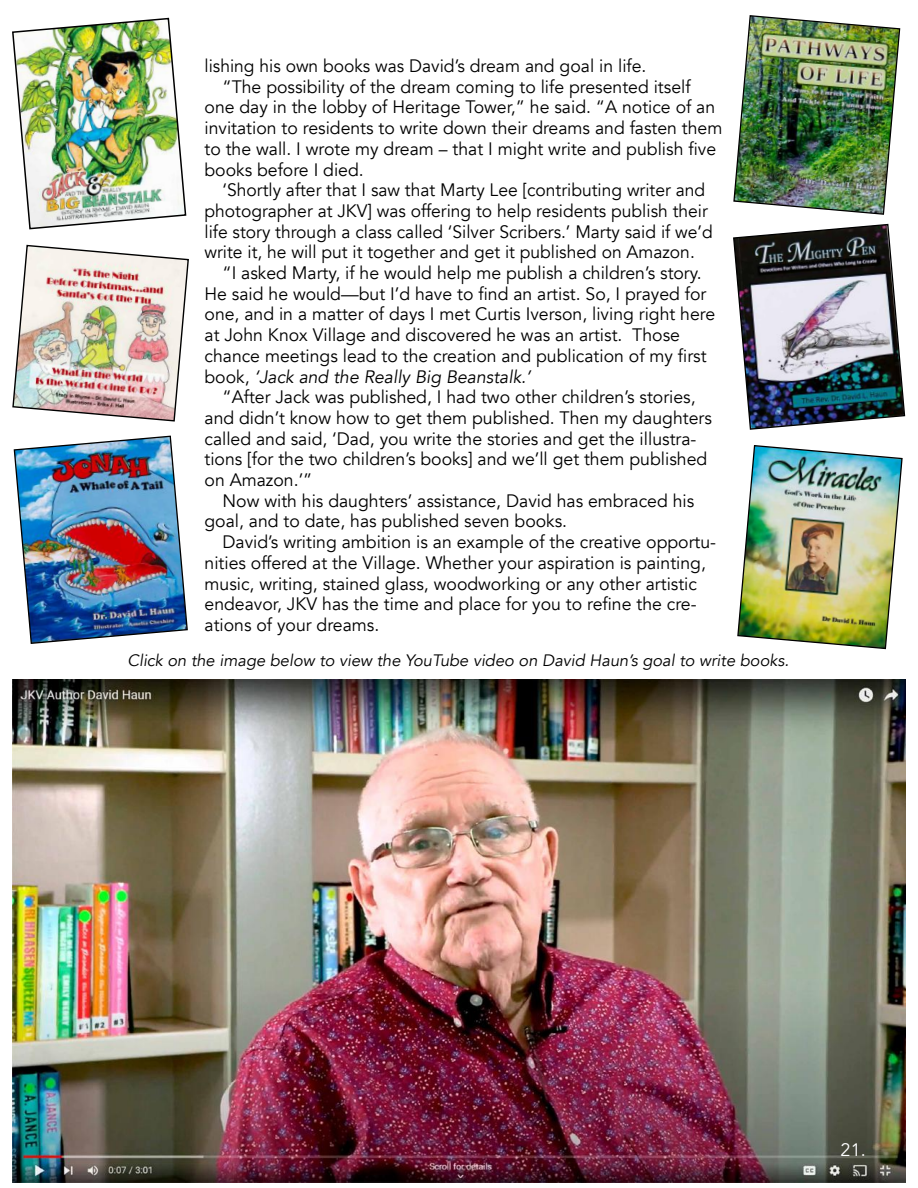
<style>
.page{position:relative;width:918px;height:1188px;background:#fff}
.page>*{position:absolute;margin:0;border:0;box-sizing:border-box;transform-origin:0 0}
.t1{font:18px "Avenir";color:#000}
.t2{font:italic 18px "Avenir";color:#000}
.t3{font:18px "Avenir";color:#fff}
.t4{font:italic 16.5px "Avenir";color:#000}
.s1{font-style:normal}
</style>
<div class="page">
<img style="left:13px;top:680px;width:892px;height:502px">
<img style="left:12px;top:17px;width:175px;height:213px">
<img style="left:12px;top:244px;width:177px;height:178px">
<img style="left:13px;top:435px;width:175px;height:209px">
<img style="left:733px;top:15px;width:168px;height:200px">
<img style="left:733px;top:223px;width:173px;height:207px">
<img style="left:737px;top:445px;width:166px;height:205px">
<p class="t1" style="left:205px;top:55px;width:443px">lishing his own books was David’s dream and goal in life.</p>
<p class="t1" style="left:223px;top:76px;width:470px">“The possibility of the dream coming to life presented itself</p>
<p class="t1" style="left:205px;top:96px;width:512px">one day in the lobby of Heritage Tower,” he said. “A notice of an</p>
<p class="t1" style="left:205px;top:117px;width:519px">invitation to residents to write down their dreams and fasten them</p>
<p class="t1" style="left:205px;top:138px;width:513px">to the wall. I wrote my dream – that I might write and publish five</p>
<p class="t1" style="left:205px;top:159px;width:161px">books before I died.</p>
<p class="t1" style="left:223px;top:179px;width:484px">‘Shortly after that I saw that Marty Lee [contributing writer and</p>
<p class="t1" style="left:205px;top:200px;width:505px">photographer at JKV] was offering to help residents publish their</p>
<p class="t1" style="left:205px;top:221px;width:510px">life story through a class called ‘Silver Scribers.’ Marty said if we’d</p>
<p class="t1" style="left:205px;top:241px;width:492px">write it, he will put it together and get it published on Amazon.</p>
<p class="t1" style="left:223px;top:262px;width:481px">“I asked Marty, if he would help me publish a children’s story.</p>
<p class="t1" style="left:205px;top:283px;width:503px">He said he would—but I’d have to find an artist. So, I prayed for</p>
<p class="t1" style="left:205px;top:303px;width:512px">one, and in a matter of days I met Curtis Iverson, living right here</p>
<p class="t1" style="left:205px;top:324px;width:477px">at John Knox Village and discovered he was an artist. Those</p>
<p class="t1" style="left:205px;top:345px;width:504px">chance meetings lead to the creation and publication of my first</p>
<p class="t2" style="left:205px;top:366px;width:328px"><span class="s1">book,</span> ‘Jack and the Really Big Beanstalk.’</p>
<p class="t1" style="left:223px;top:386px;width:475px">“After Jack was published, I had two other children’s stories,</p>
<p class="t1" style="left:205px;top:407px;width:509px">and didn’t know how to get them published. Then my daughters</p>
<p class="t1" style="left:205px;top:428px;width:493px">called and said, ‘Dad, you write the stories and get the illustra-</p>
<p class="t1" style="left:205px;top:448px;width:504px">tions [for the two children’s books] and we’ll get them published</p>
<p class="t1" style="left:205px;top:469px;width:109px">on Amazon.’”</p>
<p class="t1" style="left:223px;top:490px;width:473px">Now with his daughters’ assistance, David has embraced his</p>
<p class="t1" style="left:205px;top:510px;width:364px">goal, and to date, has published seven books.</p>
<p class="t1" style="left:223px;top:531px;width:495px">David’s writing ambition is an example of the creative opportu-</p>
<p class="t1" style="left:205px;top:552px;width:503px">nities offered at the Village. Whether your aspiration is painting,</p>
<p class="t1" style="left:205px;top:573px;width:494px">music, writing, stained glass, woodworking or any other artistic</p>
<p class="t1" style="left:205px;top:593px;width:494px">endeavor, JKV has the time and place for you to refine the cre-</p>
<p class="t1" style="left:205px;top:614px;width:176px">ations of your dreams.</p>
<p class="t4" style="left:127px;top:650px;width:663px">Click on the image below to view the YouTube video on David Haun’s goal to write books.</p>
<p class="t3" style="left:841px;top:1139px;width:27px">21.</p>
</div>
